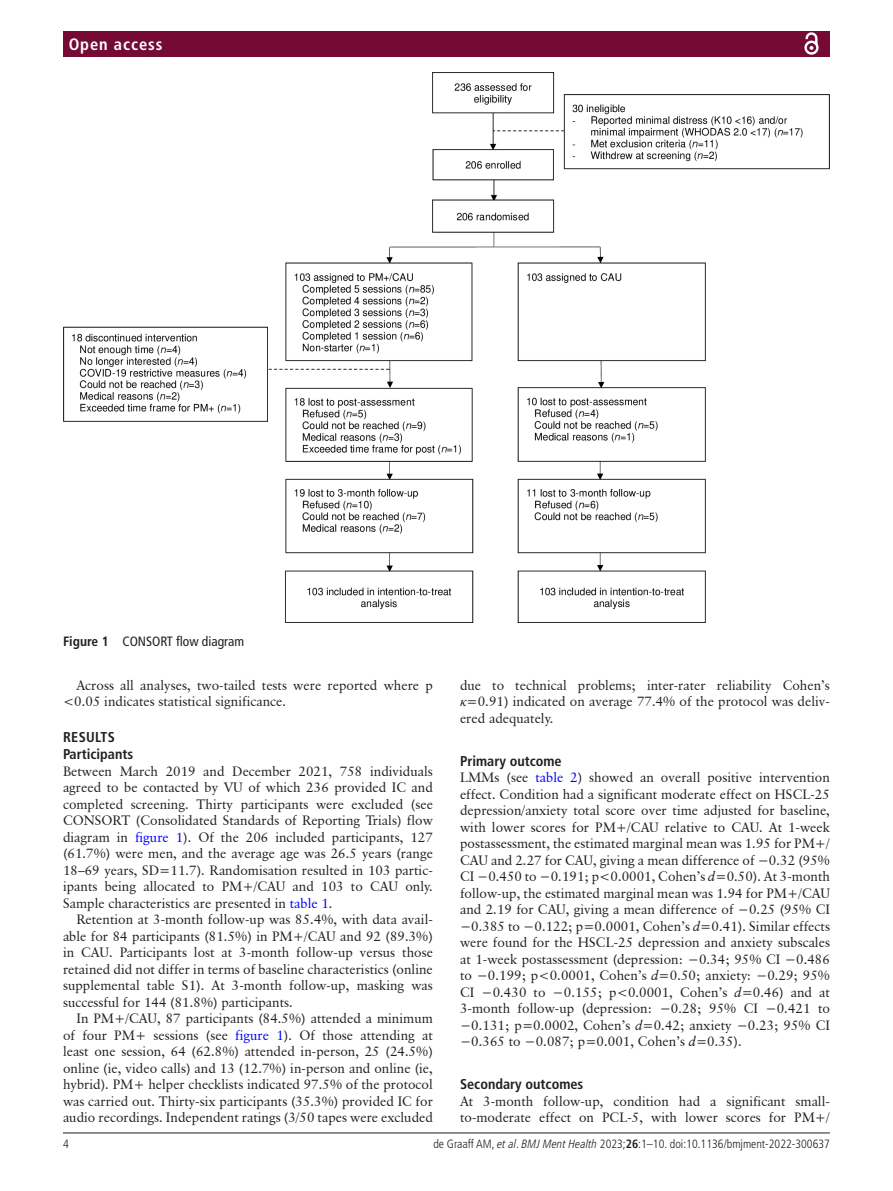
<style>
.page{position:relative;width:893px;height:1191px;background:#fff}
.page>*{position:absolute;margin:0;border:0;box-sizing:border-box;transform-origin:0 0}
.t1{font:700 condensed 16.5px "Frutiger LT Pro";letter-spacing:.055em;color:#fff}
.t2{font:700 condensed 14.25px/17.2px "Frutiger LT Pro";color:#231f20}
.t3{font:13.5px/16.5px "Classical Garamond BT";color:#231f20;text-align:justify}
.t4{font:condensed 13.5px "Frutiger LT Pro";color:#231f20}
.t5{font:300 condensed 12px "Frutiger LT Pro";color:#231f20}
.s1{font-weight:700}
.s2{color:#00f}
.s3{font-family:"Times New Roman";font-style:italic}
.s4{font-style:italic}
</style>
<div class="page">
<hr style="left:63px;top:1132px;width:767px;height:1px;background:#231f20">
<div style="left:63px;top:31px;width:767px;height:25px;background:#750b34"></div>
<svg style="left:804px;top:32px;width:15px;height:23px"></svg>
<img style="left:63px;top:72px;width:767px;height:550px">
<p class="t1" style="left:69px;top:34px;width:95px">Open access</p>
<p class="t4" style="left:63px;top:633px;width:183px"><span class="s1">Figure 1</span> CONSORT flow diagram</p>
<p class="t3" style="left:63px;top:677px;width:371px;text-indent:14px">Across all analyses, two-tailed tests were reported where p &lt;0.05 indicates statistical significance.</p>
<p class="t2" style="left:63px;top:728px;width:72px">RESULTS<br>Participants</p>
<p class="t3" style="left:63px;top:762px;width:371px">Between March 2019 and December 2021, 758 individuals agreed to be contacted by VU of which 236 provided IC and completed screening. Thirty participants were excluded (see CONSORT (Consolidated Standards of Reporting Trials) flow diagram in <span class="s2">figure 1</span>). Of the 206 included participants, 127 (61.7%) were men, and the average age was 26.5 years (range 18–69 years, SD=11.7). Randomisation resulted in 103 partic&shy;ipants being allocated to PM+/CAU and 103 to CAU only.<br>Sample characteristics are presented in <span class="s2">table 1</span>.</p>
<p class="t3" style="left:63px;top:911px;width:371px;text-indent:14px">Retention at 3-month follow-up was 85.4%, with data avail&shy;able for 84 participants (81.5%) in PM+/CAU and 92 (89.3%) in CAU. Participants lost at 3-month follow-up versus those retained did not differ in terms of baseline characteristics (online supplemental table S1). At 3-month follow-up, masking was successful for 144 (81.8%) participants.</p>
<p class="t3" style="left:63px;top:1010px;width:371px;text-indent:14px">In PM+/CAU, 87 participants (84.5%) attended a minimum of four PM+ sessions (see <span class="s2">figure 1</span>). Of those attending at least one session, 64 (62.8%) attended in-person, 25 (24.5%) online (ie, video calls) and 13 (12.7%) in-person and online (ie, hybrid). PM+ helper checklists indicated 97.5% of the protocol was carried out. Thirty-six participants (35.3%) provided IC for audio recordings. Independent ratings (3/50 tapes were excluded</p>
<p class="t3" style="left:460px;top:677px;width:371px">due to technical problems; inter-rater reliability Cohen’s <span class="s3">κ</span>=0.91) indicated on average 77.4% of the protocol was deliv&shy;ered adequately.</p>
<p class="t2" style="left:460px;top:752px;width:103px">Primary outcome</p>
<p class="t3" style="left:460px;top:769px;width:371px">LMMs (see <span class="s2">table 2</span>) showed an overall positive intervention effect. Condition had a significant moderate effect on HSCL-25 depression/anxiety total score over time adjusted for baseline, with lower scores for PM+/CAU relative to CAU. At 1-week postassessment, the estimated marginal mean was 1.95 for PM+/ CAU and 2.27 for CAU, giving a mean difference of −0.32 (95% CI −0.450 to −0.191; p&lt;0.0001, Cohen’s <span class="s4">d</span>=0.50). At 3-month follow-up, the estimated marginal mean was 1.94 for PM+/CAU and 2.19 for CAU, giving a mean difference of −0.25 (95% CI −0.385 to −0.122; p=0.0001, Cohen’s <span class="s4">d</span>=0.41). Similar effects were found for the HSCL-25 depression and anxiety subscales at 1-week postassessment (depression: −0.34; 95% CI −0.486 to −0.199; p&lt;0.0001, Cohen’s <span class="s4">d</span>=0.50; anxiety: −0.29; 95% CI −0.430 to −0.155; p&lt;0.0001, Cohen’s <span class="s4">d</span>=0.46) and at 3-month follow-up (depression: −0.28; 95% CI −0.421 to −0.131; p=0.0002, Cohen’s <span class="s4">d</span>=0.42; anxiety −0.23; 95% CI −0.365 to −0.087; p=0.001, Cohen’s <span class="s4">d</span>=0.35).</p>
<p class="t2" style="left:460px;top:1075px;width:125px">Secondary outcomes</p>
<p class="t3" style="left:460px;top:1092px;width:371px">At 3-month follow-up, condition had a significant small&shy;to-moderate effect on PCL-5, with lower scores for PM+/</p>
<p class="t5" style="left:63px;top:1136px;width:7px">4</p>
<p class="t5" style="left:433px;top:1136px;width:398px">de Graaff AM, <span class="s4">et al</span>. <span class="s4">BMJ Ment Health</span> 2023;<span class="s1">26</span>:1–10. doi:10.1136/bmjment-2022-300637</p>
</div>
